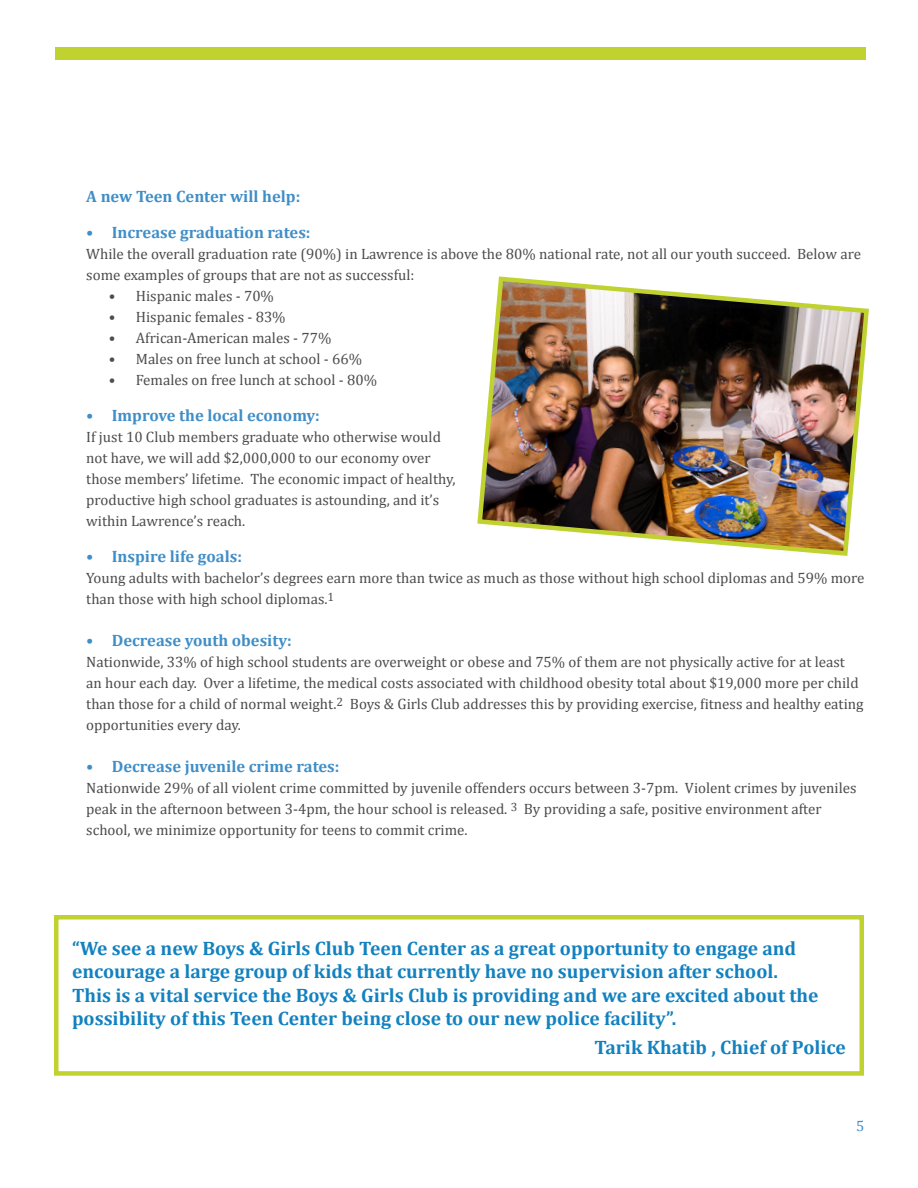
<style>
.page{position:relative;width:918px;height:1188px;background:#fff}
.page>*{position:absolute;margin:0;border:0;box-sizing:border-box;transform-origin:0 0}
.Pull_Out{font:700 19.5px/23.4px "Cambria";color:#1281bf}
.t1{font:700 16.5px "Cambria";color:#408ec7}
.t2{font:15px/21px "Cambria";color:#4b4c4d}
.t3{font:15px "Cambria";color:#408ec7}
</style>
<div class="page">
<div style="left:55px;top:47px;width:811px;height:12px;background:#c0d230"></div>
<div style="left:54px;top:915px;width:810px;height:161px;border:4px solid #c0d230"></div>
<img style="left:477px;top:276px;width:392px;height:280px">
<p class="t1" style="left:86px;top:185px;width:216px">A new Teen Center will help:</p>
<p class="t1" style="left:86px;top:221px;width:226px">• Increase graduation rates:</p>
<p class="t2" style="left:86px;top:243px;width:776px">While the overall graduation rate (90%) in Lawrence is above the 80% national rate, not all our youth succeed. Below are some examples of groups that are not as successful:</p>
<p class="t2" style="left:109px;top:285px;width:167px">• Hispanic males - 70%</p>
<p class="t2" style="left:109px;top:306px;width:178px">• Hispanic females - 83%</p>
<p class="t2" style="left:109px;top:327px;width:224px">• African-American males - 77%</p>
<p class="t2" style="left:109px;top:348px;width:255px">• Males on free lunch at school - 66%</p>
<p class="t2" style="left:109px;top:369px;width:270px">• Females on free lunch at school - 80%</p>
<p class="t1" style="left:86px;top:404px;width:235px">• Improve the local economy:</p>
<p class="t2" style="left:86px;top:426px;width:371px">If just 10 Club members graduate who otherwise would not have, we will add $2,000,000 to our economy over those members’ lifetime. The economic impact of healthy, productive high school graduates is astounding, and it’s within Lawrence’s reach.</p>
<p class="t1" style="left:86px;top:545px;width:157px">• Inspire life goals:</p>
<p class="t2" style="left:86px;top:567px;width:780px">Young adults with bachelor’s degrees earn more than twice as much as those without high school diplomas and 59% more than those with high school diplomas.<sup>1</sup></p>
<p class="t1" style="left:86px;top:629px;width:207px">• Decrease youth obesity:</p>
<p class="t2" style="left:86px;top:651px;width:779px">Nationwide, 33% of high school students are overweight or obese and 75% of them are not physically active for at least an hour each day. Over a lifetime, the medical costs associated with childhood obesity total about $19,000 more per child than those for a child of normal weight.<sup>2</sup> Boys &amp; Girls Club addresses this by providing exercise, fitness and healthy eating opportunities every day.</p>
<p class="t1" style="left:86px;top:755px;width:255px">• Decrease juvenile crime rates:</p>
<p class="t2" style="left:86px;top:777px;width:772px">Nationwide 29% of all violent crime committed by juvenile offenders occurs between 3-7pm. Violent crimes by juveniles peak in the afternoon between 3-4pm, the hour school is released. <sup>3</sup> By providing a safe, positive environment after school, we minimize opportunity for teens to commit crime.</p>
<p class="Pull_Out" style="left:72px;top:936px;width:748px">“We see a new Boys &amp; Girls Club Teen Center as a great opportunity to engage and encourage a large group of kids that currently have no supervision after school.<br>This is a vital service the Boys &amp; Girls Club is providing and we are excited about the possibility of this Teen Center being close to our new police facility”.</p>
<p class="Pull_Out" style="left:595px;top:1035px;width:253px">Tarik Khatib , Chief of Police</p>
<p class="t3" style="left:856px;top:1117px;width:10px">5</p>
</div>
